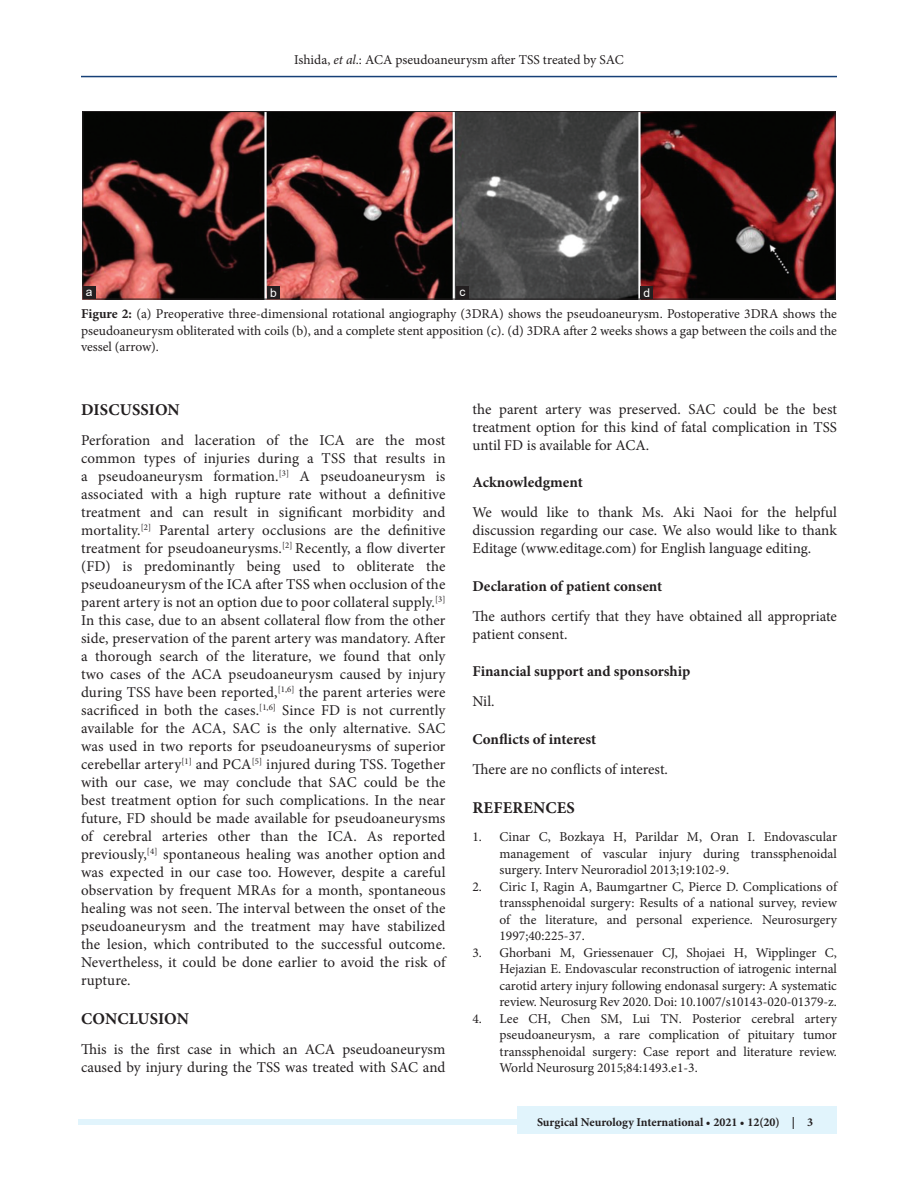
<style>
.page{position:relative;width:918px;height:1188px;background:#fff}
.page>*{position:absolute;margin:0;border:0;box-sizing:border-box;transform-origin:0 0}
.t1{font:700 16.5px "Minion Pro";letter-spacing:.01em;color:#231f20}
.TX{font:15px/18px "Minion Pro";color:#231f20;text-align:justify}
.t2{font:700 15px "Minion Pro";color:#231f20}
.REF{font:13.5px/16.5px "Minion Pro";letter-spacing:-.005em;color:#231f20;text-align:justify}
.FGC{font:13.5px/16.5px "Minion Pro";color:#231f20;text-align:justify}
.JF{font:700 12px "Minion Pro";color:#231f20}
.LABEL{font:12px "Arial";color:#fff}
.s1{font-style:italic}
.s2{font-weight:700}
</style>
<div class="page">
<hr style="left:81px;top:76px;width:756px;height:1px;background:#164077">
<div style="left:78px;top:1119px;width:756px;height:6px;background:#e1f4fc"></div>
<div style="left:518px;top:1106px;width:319px;height:28px;background:#e1f4fc"></div>
<img style="left:85px;top:113px;width:748px;height:184px">
<div style="left:83px;top:111px;width:752px;height:188px;border:1px solid #231f20"></div>
<div style="left:640px;top:286px;width:13px;height:13px;background:#231f20"></div>
<div style="left:456px;top:287px;width:13px;height:12px;background:#231f20"></div>
<div style="left:267px;top:286px;width:13px;height:13px;background:#231f20"></div>
<div style="left:83px;top:286px;width:12px;height:13px;background:#231f20"></div>
<p class="FGC" style="left:294px;top:51px;width:331px">Ishida, <span class="s1">et al</span>.: ACA pseudoaneurysm after TSS treated by SAC</p>
<p class="LABEL" style="left:86px;top:284px;width:8px">a</p>
<p class="LABEL" style="left:270px;top:285px;width:8px">b</p>
<p class="LABEL" style="left:459px;top:284px;width:7px">c</p>
<p class="LABEL" style="left:644px;top:285px;width:8px">d</p>
<p class="FGC" style="left:81px;top:306px;width:758px"><span class="s2">Figure 2:</span> (a) Preoperative three-dimensional rotational angiography (3DRA) shows the pseudoaneurysm. Postoperative 3DRA shows the pseudoaneurysm obliterated with coils (b), and a complete stent apposition (c). (d) 3DRA after 2 weeks shows a gap between the coils and the vessel (arrow).</p>
<h1 class="t1" style="left:81px;top:398px;width:100px">DISCUSSION</h1>
<p class="TX" style="left:81px;top:431px;width:366px">Perforation and laceration of the ICA are the most common types of injuries during a TSS that results in a pseudoaneurysm formation.<sup>[3]</sup> A pseudoaneurysm is associated with a high rupture rate without a definitive treatment and can result in significant morbidity and mortality.<sup>[2]</sup> Parental artery occlusions are the definitive treatment for pseudoaneurysms.<sup>[2]</sup> Recently, a flow diverter (FD) is predominantly being used to obliterate the pseudoaneurysm of the ICA after TSS when occlusion of the parent artery is not an option due to poor collateral supply.<sup>[3] </sup>In this case, due to an absent collateral flow from the other side, preservation of the parent artery was mandatory. After a thorough search of the literature, we found that only two cases of the ACA pseudoaneurysm caused by injury during TSS have been reported,<sup>[1,6]</sup> the parent arteries were sacrificed in both the cases.<sup>[1,6]</sup> Since FD is not currently available for the ACA, SAC is the only alternative. SAC was used in two reports for pseudoaneurysms of superior cerebellar artery<sup>[1]</sup> and PCA<sup>[5]</sup> injured during TSS. Together with our case, we may conclude that SAC could be the best treatment option for such complications. In the near future, FD should be made available for pseudoaneurysms of cerebral arteries other than the ICA. As reported previously,<sup>[4]</sup> spontaneous healing was another option and was expected in our case too. However, despite a careful observation by frequent MRAs for a month, spontaneous healing was not seen. The interval between the onset of the pseudoaneurysm and the treatment may have stabilized the lesion, which contributed to the successful outcome.<br>Nevertheless, it could be done earlier to avoid the risk of rupture.</p>
<h1 class="t1" style="left:81px;top:1007px;width:109px">CONCLUSION</h1>
<p class="TX" style="left:81px;top:1041px;width:366px">This is the first case in which an ACA pseudoaneurysm caused by injury during the TSS was treated with SAC and</p>
<p class="TX" style="left:472px;top:400px;width:366px">the parent artery was preserved. SAC could be the best treatment option for this kind of fatal complication in TSS until FD is available for ACA.</p>
<h2 class="t2" style="left:472px;top:472px;width:112px">Acknowledgment</h2>
<p class="TX" style="left:472px;top:503px;width:366px">We would like to thank Ms. Aki Naoi for the helpful discussion regarding our case. We also would like to thank Editage (www.editage.com) for English language editing.</p>
<h2 class="t2" style="left:472px;top:575px;width:191px">Declaration of patient consent</h2>
<p class="TX" style="left:472px;top:607px;width:366px">The authors certify that they have obtained all appropriate patient consent.</p>
<h2 class="t2" style="left:472px;top:661px;width:219px">Financial support and sponsorship</h2>
<p class="TX" style="left:472px;top:692px;width:24px">Nil.</p>
<h2 class="t2" style="left:472px;top:728px;width:125px">Conflicts of interest</h2>
<p class="TX" style="left:472px;top:760px;width:197px">There are no conflicts of interest.</p>
<h1 class="t1" style="left:473px;top:796px;width:104px">REFERENCES</h1>
<p class="REF" style="left:500px;top:829px;width:339px;text-indent:-27px">1. Cinar C, Bozkaya H, Parildar M, Oran I. Endovascular management of vascular injury during transsphenoidal surgery. Interv Neuroradiol 2013;19:102-9.</p>
<p class="REF" style="left:500px;top:878px;width:339px;text-indent:-27px">2. Ciric I, Ragin A, Baumgartner C, Pierce D. Complications of transsphenoidal surgery: Results of a national survey, review of the literature, and personal experience. Neurosurgery 1997;40:225-37.</p>
<p class="REF" style="left:500px;top:944px;width:339px;text-indent:-27px">3. Ghorbani M, Griessenauer CJ, Shojaei H, Wipplinger C, Hejazian E. Endovascular reconstruction of iatrogenic internal carotid artery injury following endonasal surgery: A systematic review. Neurosurg Rev 2020. Doi: 10.1007/s10143-020-01379-z.</p>
<p class="REF" style="left:500px;top:1010px;width:339px;text-indent:-27px">4. Lee CH, Chen SM, Lui TN. Posterior cerebral artery pseudoaneurysm, a rare complication of pituitary tumor transsphenoidal surgery: Case report and literature review.<br>World Neurosurg 2015;84:1493.e1-3.</p>
<p class="JF" style="left:537px;top:1113px;width:278px">Surgical Neurology International • 2021 • 12(20) | 3</p>
</div>
